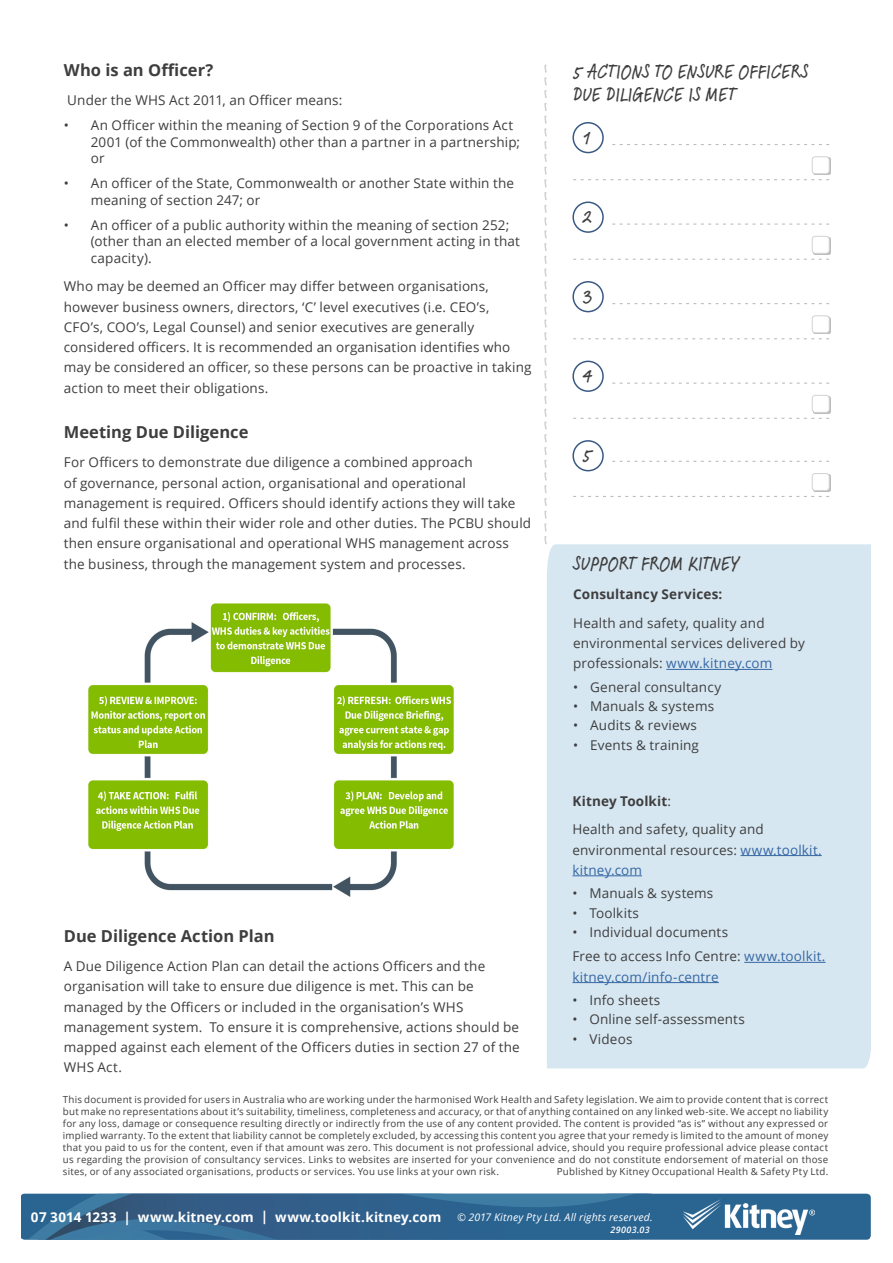
<style>
.page{position:relative;width:893px;height:1263px;background:#fff}
.page>*{position:absolute;margin:0;border:0;box-sizing:border-box;transform-origin:0 0}
.Introduction_Text{font:500 21px/23.2px "Feltpen LT";letter-spacing:.005em;color:#3e3e3f}
.Body{font:700 16.5px "Open Sans";color:#3e3e3f}
.Sub_Header{font:700 16.5px "Open Sans";letter-spacing:.005em;color:#3e3e3f}
.Body-2{font:13.5px/20.2px "Open Sans";letter-spacing:.01em;color:#3e3e3f}
.Body-3{font:13.5px/20.2px "Open Sans";letter-spacing:.01em;color:#3667a4}
.Footer_Text{font:700 13.5px "Open Sans";letter-spacing:.01em;color:#fff}
.Sub_Header-2{font:13.5px "Open Sans";letter-spacing:.01em;color:#3e3e3f}
.Body-4{font:700 13.5px "Open Sans";letter-spacing:.01em;color:#3e3e3f}
.Footer_Text-2{font:italic 10.5px "Open Sans";letter-spacing:.02em;color:#fff}
.Disclaimer{font:9.75px/12px "Open Sans";letter-spacing:.025em;color:#3e3e3f;text-align:justify}
.Introduction_Text-2{font:italic 600 9px "Open Sans";letter-spacing:.025em;color:#fff}
.s1{color:#3667a4}
.s2{font-weight:400}
.s3{color:#3e3e3f}
</style>
<div class="page">
<div style="left:20px;top:1194px;width:851px;height:46px;background:#2a6491;border-radius:4px"></div>
<svg style="left:21px;top:1194px;width:637px;height:46px"></svg>
<img style="left:683px;top:1199px;width:131px;height:35px">
<div style="left:547px;top:544px;width:324px;height:524px;background:#d7e7f1"></div>
<hr style="left:740px;top:855px;width:82px;height:1px;background:#3667a4">
<hr style="left:572px;top:875px;width:70px;height:1px;background:#3667a4">
<hr style="left:744px;top:962px;width:81px;height:1px;background:#3667a4">
<hr style="left:572px;top:982px;width:147px;height:1px;background:#3667a4">
<hr style="left:666px;top:669px;width:106px;height:1px;background:#3667a4">
<svg style="left:544px;top:64px;width:3px;height:480px"></svg>
<svg style="left:612px;top:144px;width:217px;height:1px"></svg>
<svg style="left:573px;top:179px;width:256px;height:1px"></svg>
<div style="left:813px;top:157px;width:18px;height:18px;background:#bebdbd"></div>
<div style="left:812px;top:157px;width:17px;height:17px;background:#fff;border-radius:3px"></div>
<div style="left:812px;top:156px;width:18px;height:18px;border:1px solid #d1d2d4;border-radius:3px"></div>
<div style="left:572px;top:122px;width:32px;height:31px;border:2px solid #395983;border-radius:50%"></div>
<svg style="left:612px;top:223px;width:217px;height:2px"></svg>
<svg style="left:573px;top:259px;width:256px;height:1px"></svg>
<div style="left:813px;top:237px;width:18px;height:18px;background:#bebdbd"></div>
<div style="left:812px;top:236px;width:17px;height:17px;background:#fff;border-radius:3px"></div>
<div style="left:812px;top:236px;width:18px;height:18px;border:1px solid #d1d2d4;border-radius:3px"></div>
<div style="left:572px;top:201px;width:32px;height:32px;border:2px solid #395983;border-radius:50%"></div>
<svg style="left:612px;top:303px;width:217px;height:1px"></svg>
<svg style="left:573px;top:338px;width:256px;height:1px"></svg>
<div style="left:813px;top:316px;width:18px;height:18px;background:#bdbcbc"></div>
<div style="left:812px;top:316px;width:17px;height:17px;background:#fff;border-radius:3px"></div>
<div style="left:812px;top:315px;width:18px;height:18px;border:1px solid #d1d2d4;border-radius:3px"></div>
<div style="left:572px;top:281px;width:32px;height:31px;border:2px solid #395983;border-radius:50%"></div>
<svg style="left:612px;top:383px;width:217px;height:1px"></svg>
<svg style="left:573px;top:418px;width:256px;height:1px"></svg>
<div style="left:813px;top:396px;width:18px;height:18px;background:#bebdbd"></div>
<div style="left:812px;top:395px;width:17px;height:17px;background:#fff;border-radius:3px"></div>
<div style="left:812px;top:395px;width:18px;height:18px;border:1px solid #d1d2d4;border-radius:3px"></div>
<div style="left:572px;top:361px;width:32px;height:31px;border:2px solid #395983;border-radius:50%"></div>
<svg style="left:612px;top:461px;width:217px;height:1px"></svg>
<svg style="left:573px;top:496px;width:256px;height:1px"></svg>
<div style="left:813px;top:474px;width:18px;height:18px;background:#bebdbd"></div>
<div style="left:812px;top:473px;width:17px;height:17px;background:#fff;border-radius:3px"></div>
<div style="left:812px;top:473px;width:18px;height:18px;border:1px solid #d1d2d4;border-radius:3px"></div>
<div style="left:572px;top:440px;width:32px;height:31px;border:2px solid #395983;border-radius:50%"></div>
<img style="left:88px;top:603px;width:366px;height:294px">
<div style="left:0;top:0;width:21px;height:1263px;background:#fff"></div>
<p class="Sub_Header" style="left:64px;top:59px;width:151px">Who is an Officer?</p>
<p class="Sub_Header-2" style="left:67px;top:91px;width:276px">Under the WHS Act 2011, an Officer means:</p>
<p class="Body-2" style="left:91px;top:117px;width:431px;line-height:16.5px;text-indent:-27px">• An Officer within the meaning of Section 9 of the Corporations Act<br>2001 (of the Commonwealth) other than a partner in a partnership; or</p>
<p class="Body-2" style="left:91px;top:175px;width:425px;line-height:16.5px;text-indent:-27px">• An officer of the State, Commonwealth or another State within the meaning of section 247; or</p>
<p class="Body-2" style="left:91px;top:216px;width:431px;line-height:16.5px;text-indent:-27px">• An officer of a public authority within the meaning of section 252; (other than an elected member of a local government acting in that capacity).</p>
<p class="Body-2" style="left:64px;top:276px;width:469px">Who may be deemed an Officer may differ between organisations, however business owners, directors, ‘C’ level executives (i.e. CEO’s, CFO’s, COO’s, Legal Counsel) and senior executives are generally considered officers. It is recommended an organisation identifies who may be considered an officer, so these persons can be proactive in taking action to meet their obligations.</p>
<p class="Body" style="left:64px;top:421px;width:186px">Meeting Due Diligence</p>
<p class="Body-2" style="left:64px;top:452px;width:469px">For Officers to demonstrate due diligence a combined approach<br>of governance, personal action, organisational and operational management is required. Officers should identify actions they will take and fulfil these within their wider role and other duties. The PCBU should then ensure organisational and operational WHS management across the business, through the management system and processes.</p>
<p class="Body" style="left:64px;top:925px;width:212px">Due Diligence Action Plan</p>
<p class="Body-2" style="left:64px;top:956px;width:458px">A Due Diligence Action Plan can detail the actions Officers and the organisation will take to ensure due diligence is met. This can be managed by the Officers or included in the organisation’s WHS management system. To ensure it is comprehensive, actions should be mapped against each element of the Officers duties in section 27 of the WHS Act.</p>
<p class="Introduction_Text" style="left:573px;top:59px;width:237px">5 ACTIONS TO ENSURE OFFICERS<br>DUE DILIGENCE IS MET</p>
<p class="Introduction_Text" style="left:583px;top:125px;width:9px">1</p>
<p class="Introduction_Text" style="left:584px;top:203px;width:10px">2</p>
<p class="Introduction_Text" style="left:583px;top:283px;width:11px">3</p>
<p class="Introduction_Text" style="left:583px;top:363px;width:11px">4</p>
<p class="Introduction_Text" style="left:583px;top:442px;width:10px">5</p>
<p class="Introduction_Text" style="left:573px;top:551px;width:167px">SUPPORT FROM KITNEY</p>
<p class="Body-4" style="left:573px;top:585px;width:151px">Consultancy Services:</p>
<p class="Body-2" style="left:573px;top:612px;width:233px">Health and safety, quality and environmental services delivered by professionals: <span class="s1">www.kitney.com</span></p>
<p class="Body-2" style="left:573px;top:676px;width:150px">• General consultancy</p>
<p class="Body-2" style="left:573px;top:696px;width:142px">• Manuals &amp; systems</p>
<p class="Body-2" style="left:573px;top:715px;width:125px">• Audits &amp; reviews</p>
<p class="Body-2" style="left:573px;top:734px;width:127px">• Events &amp; training</p>
<p class="Body-4" style="left:572px;top:791px;width:100px">Kitney Toolkit<span class="s2">:</span></p>
<p class="Body-2" style="left:572px;top:819px;width:251px">Health and safety, quality and environmental resources: <span class="s1">www.toolkit. kitney.com</span></p>
<p class="Body-2" style="left:572px;top:883px;width:142px">• Manuals &amp; systems</p>
<p class="Body-2" style="left:572px;top:902px;width:68px">• Toolkits</p>
<p class="Body-2" style="left:572px;top:921px;width:157px">• Individual documents</p>
<p class="Body-3" style="left:572px;top:946px;width:255px"><span class="s3">Free to access Info Centre:</span> www.toolkit. kitney.com/info-centre</p>
<p class="Body-2" style="left:572px;top:990px;width:89px">• Info sheets</p>
<p class="Body-2" style="left:572px;top:1009px;width:174px">• Online self-assessments</p>
<p class="Body-2" style="left:572px;top:1028px;width:61px">• Videos</p>
<p class="Disclaimer" style="left:63px;top:1093px;width:767px">This document is provided for users in Australia who are working under the harmonised Work Health and Safety legislation. We aim to provide content that is correct but make no representations about it’s suitability, timeliness, completeness and accuracy, or that of anything contained on any linked web-site. We accept no liability for any loss, damage or consequence resulting directly or indirectly from the use of any content provided. The content is provided “as is” without any expressed or implied warranty. To the extent that liability cannot be completely excluded, by accessing this content you agree that your remedy is limited to the amount of money that you paid to us for the content, even if that amount was zero. This document is not professional advice, should you require professional advice please contact us regarding the provision of consultancy services. Links to websites are inserted for your convenience and do not constitute endorsement of material on those sites, or of any associated organisations, products or services. You use links at your own risk.</p>
<p class="Disclaimer" style="left:557px;top:1165px;width:273px">Published by Kitney Occupational Health &amp; Safety Pty Ltd.</p>
<p class="Footer_Text" style="left:31px;top:1207px;width:412px">07 3014 1233 | www.kitney.com | www.toolkit.kitney.com</p>
<p class="Footer_Text-2" style="left:457px;top:1210px;width:197px">© 2017 Kitney Pty Ltd. All rights reserved.</p>
<p class="Introduction_Text-2" style="left:611px;top:1223px;width:41px">29003.03</p>
</div>
